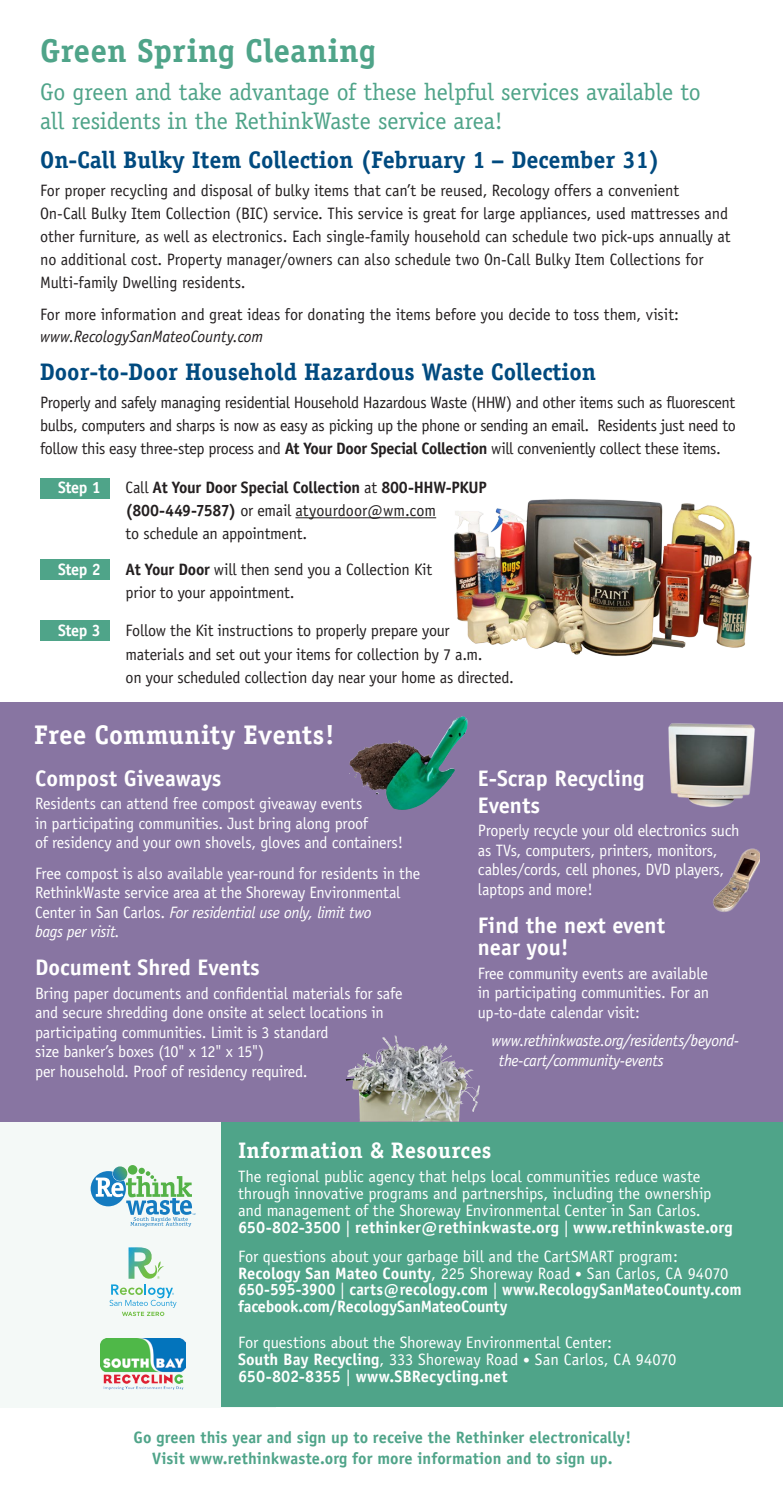
<style>
.page{position:relative;width:783px;height:1492px;background:#fff}
.page>*{position:absolute;margin:0;border:0;box-sizing:border-box;transform-origin:0 0}
.Heading_1_Blu{font:700 33px "Officina Serif";letter-spacing:.005em;color:#4fa489}
.Heading_2_Blu{font:700 27px "Officina Serif";letter-spacing:.015em;color:#fff}
.SBW_Subhead_1{font:24px/28.8px "Officina Serif";color:#4fa489}
.SBW_Subhead_1-2{font:700 24px "Officina Serif";color:#004a7f}
.SBW_Subhead_2{font:700 22.5px/27px "Officina Sans";color:#fff}
.Heading_1_Blu-2{font:700 22.5px "Officina Serif";letter-spacing:.01em;color:#fff}
.SBW_Body_Copy_10_14{font:16.5px/19.5px "Officina Sans";letter-spacing:-.015em;color:#fff}
.SBW_Body_Copy_10_14-2{font:16.5px/22.8px "Officina Sans";letter-spacing:-.01em;color:#231f20}
.SBW_Body_Copy_10_14-3{font:700 16.5px "Officina Sans";color:#fff}
.SBW_Body_Copy_10_13{font:700 16.5px/21px "Officina Sans";letter-spacing:.005em;color:#4fa489;text-align:center}
.SBW_Body_Copy_10_14-4{font:italic 16.5px/19.5px "Officina Sans";letter-spacing:-.025em;color:#fff}
.SBW_Body_Copy_10_14-5{font:700 16.5px "Officina Sans";color:#fff;scale:.95 1}
.s1{font-style:italic}
.s2{font-weight:700}
.s3{font-weight:400}
.s4{font-size:13.5px}
</style>
<div class="page">
<div style="left:41px;top:478px;width:69px;height:20px;background:#4fa489"></div>
<div style="left:41px;top:560px;width:69px;height:20px;background:#4fa489"></div>
<div style="left:41px;top:621px;width:69px;height:20px;background:#4fa489"></div>
<div style="left:0;top:1121px;width:276px;height:286px;background:#f4f9f7"></div>
<div style="left:222px;top:1121px;width:561px;height:285px;background:#4fa489"></div>
<div style="left:0;top:702px;width:783px;height:419px;background:#8875a2"></div>
<hr style="left:295px;top:517px;width:141px;height:1px;background:#231f20">
<svg style="left:110px;top:1247px;width:67px;height:69px"></svg>
<svg style="left:91px;top:1165px;width:104px;height:62px"></svg>
<img style="left:668px;top:723px;width:87px;height:85px">
<img style="left:100px;top:1338px;width:86px;height:51px">
<img style="left:427px;top:499px;width:325px;height:157px">
<img style="left:374px;top:716px;width:89px;height:42px">
<img style="left:346px;top:1035px;width:113px;height:86px">
<img style="left:713px;top:848px;width:46px;height:64px">
<p class="Heading_1_Blu" style="left:40px;top:30px;width:337px">Green Spring Cleaning</p>
<p class="SBW_Subhead_1" style="left:40px;top:77px;width:662px">Go green and take advantage of these helpful services available to all residents in the RethinkWaste service area!</p>
<p class="SBW_Subhead_1-2" style="left:40px;top:145px;width:621px">On-Call Bulky Item Collection (February 1 – December 31)</p>
<p class="SBW_Body_Copy_10_14-2" style="left:40px;top:179px;width:692px">For proper recycling and disposal of bulky items that can’t be reused, Recology offers a convenient<br>On-Call Bulky Item Collection (BIC) service. This service is great for large appliances, used mattresses and other furniture, as well as electronics. Each single-family household can schedule two pick-ups annually at no additional cost. Property manager/owners can also schedule two On-Call Bulky Item Collections for Multi-family Dwelling residents.</p>
<p class="SBW_Body_Copy_10_14-2" style="left:40px;top:303px;width:640px">For more information and great ideas for donating the items before you decide to toss them, visit: <span class="s1">www.RecologySanMateoCounty.com</span></p>
<p class="SBW_Subhead_1-2" style="left:40px;top:357px;width:558px">Door-to-Door Household Hazardous Waste Collection</p>
<p class="SBW_Body_Copy_10_14-2" style="left:40px;top:391px;width:697px;text-align:justify">Properly and safely managing residential Household Hazardous Waste (HHW) and other items such as fluorescent bulbs, computers and sharps is now as easy as picking up the phone or sending an email. Residents just need to follow this easy three-step process and <span class="s2">At Your Door Special Collection</span> will conveniently collect these items.</p>
<p class="SBW_Body_Copy_10_14-3" style="left:58px;top:477px;width:44px">Step 1</p>
<p class="SBW_Body_Copy_10_14-2" style="left:126px;top:476px;width:363px">Call <span class="s2">At Your Door Special Collection</span> at <span class="s2">800-HHW-PKUP (800-449-7587)</span> or email atyourdoor@wm.com<br>to schedule an appointment.</p>
<p class="SBW_Body_Copy_10_14-3" style="left:58px;top:559px;width:44px">Step 2</p>
<p class="SBW_Body_Copy_10_14-2" style="left:126px;top:558px;width:308px"><span class="s2">At Your Door</span> will then send you a Collection Kit prior to your appointment.</p>
<p class="SBW_Body_Copy_10_14-3" style="left:58px;top:620px;width:44px">Step 3</p>
<p class="SBW_Body_Copy_10_14-2" style="left:126px;top:618px;width:359px;line-height:24.3px">Follow the Kit instructions to properly prepare your materials and set out your items for collection by 7 a.m.</p>
<p class="SBW_Body_Copy_10_14-2" style="left:126px;top:666px;width:390px">on your scheduled collection day near your home as directed.</p>
<p class="Heading_2_Blu" style="left:34px;top:718px;width:302px">Free Community Events!</p>
<p class="SBW_Subhead_2" style="left:35px;top:764px;width:188px">Compost Giveaways</p>
<p class="SBW_Body_Copy_10_14" style="left:35px;top:794px;width:369px">Residents can attend free compost giveaway events<br>in participating communities. Just bring along proof<br>of residency and your own shovels, gloves and containers!</p>
<p class="SBW_Body_Copy_10_14" style="left:35px;top:863px;width:387px">Free compost is also available year-round for residents in the RethinkWaste service area at the Shoreway Environmental Center in San Carlos. <span class="s1">For residential use only, limit two<br>bags per visit.</span></p>
<p class="SBW_Subhead_2" style="left:35px;top:953px;width:226px">Document Shred Events</p>
<p class="SBW_Body_Copy_10_14" style="left:35px;top:983px;width:369px">Bring paper documents and confidential materials for safe and secure shredding done onsite at select locations in participating communities. Limit is 3 standard<br>size banker’s boxes (10" x 12" x 15")<br>per household. Proof of residency required.</p>
<p class="SBW_Subhead_2" style="left:478px;top:764px;width:168px">E-Scrap Recycling<br>Events</p>
<p class="SBW_Body_Copy_10_14" style="left:478px;top:821px;width:263px">Properly recycle your old electronics such as TVs, computers, printers, monitors, cables/cords, cell phones, DVD players, laptops and more!</p>
<p class="SBW_Subhead_2" style="left:478px;top:913px;width:189px;line-height:22.5px">Find the next event near you!</p>
<p class="SBW_Body_Copy_10_14" style="left:478px;top:963px;width:233px;text-align:justify">Free community events are available in participating communities. For an up-to-date calendar visit:</p>
<p class="SBW_Body_Copy_10_14-4" style="left:499px;top:1031px;width:241px;text-indent:-8px">www.rethinkwaste.org/residents/beyond&shy;the-cart/community-events</p>
<p class="Heading_1_Blu-2" style="left:238px;top:1136px;width:255px">Information &amp; Resources</p>
<p class="SBW_Body_Copy_10_14" style="left:238px;top:1168px;width:475px;line-height:16.8px">The regional public agency that helps local communities reduce waste through innovative programs and partnerships, including the ownership and management of the Shoreway Environmental Center in San Carlos.</p>
<p class="SBW_Body_Copy_10_14-3" style="left:238px;top:1217px;width:496px">650-802-3500 <span class="s3">|</span> rethinker@rethinkwaste.org <span class="s3">|</span> www.rethinkwaste.org</p>
<p class="SBW_Body_Copy_10_14" style="left:238px;top:1248px;width:492px;line-height:16.8px">For questions about your garbage bill and the CartSMART program:<br><span class="s2">Recology San Mateo County</span>, 225 Shoreway Road <span class="s4">•</span> San Carlos, CA 94070</p>
<p class="SBW_Body_Copy_10_14-5" style="left:238px;top:1279px;width:532px">650-595-3900 <span class="s3">|</span> carts@recology.com <span class="s3">|</span> www.RecologySanMateoCounty.com</p>
<p class="SBW_Body_Copy_10_14-3" style="left:238px;top:1296px;width:271px">facebook.com/RecologySanMateoCounty</p>
<p class="SBW_Body_Copy_10_14" style="left:238px;top:1334px;width:440px;line-height:16.8px">For questions about the Shoreway Environmental Center:<br><span class="s2">South Bay Recycling</span>, 333 Shoreway Road <span class="s4">•</span> San Carlos, CA 94070</p>
<p class="SBW_Body_Copy_10_14-3" style="left:238px;top:1365px;width:271px">650-802-8355 <span class="s3">|</span> www.SBRecycling.net</p>
<p class="SBW_Body_Copy_10_13" style="left:134px;top:1426px;width:499px">Go green this year and sign up to receive the Rethinker electronically!<br>Visit www.rethinkwaste.org for more information and to sign up.</p>
</div>
